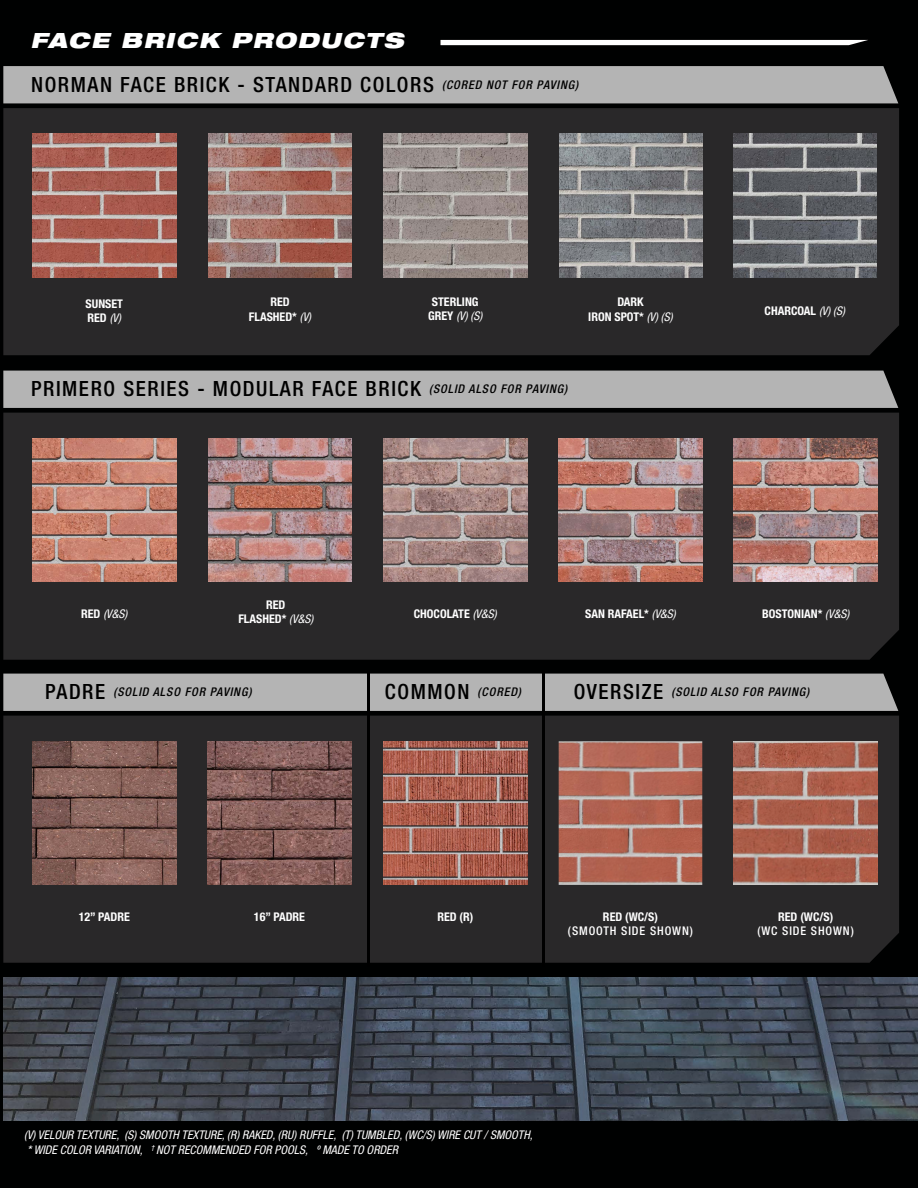
<style>
.page{position:relative;width:918px;height:1188px;background:#000101}
.page>*{position:absolute;margin:0;border:0;box-sizing:border-box;transform-origin:0 0}
.t1{font:500 condensed 21px/44.2px "Helvetica Neue LT Std";letter-spacing:.075em;color:#000}
.t2{font:700 condensed 12px/14.2px "Helvetica Neue LT Std";color:#fff;text-align:center}
.t3{font:italic condensed 12px/15px "Helvetica Neue LT Std";color:#fff}
.t4{font:italic 500 condensed 12px "Helvetica Neue LT Std";letter-spacing:.075em;color:#000}
.t5{font:500 condensed 12px "Helvetica Neue LT Std";letter-spacing:.075em;color:#fff}
.s1{font-weight:900;font-style:italic;font-stretch:expanded;color:#fff}
.s2{font-style:italic;font-size:12px}
.s3{font-weight:400;font-style:italic}
.s4{font-weight:700;font-style:normal}
.s5{font-style:normal;font-size:21px}
</style>
<div class="page">
<div style="left:3px;top:66px;width:895px;height:37px;background:#b4b4b4"></div>
<div style="left:441px;top:40px;width:427px;height:5px;background:#fff"></div>
<div style="left:3px;top:674px;width:895px;height:37px;background:#b4b4b4"></div>
<div style="left:3px;top:716px;width:896px;height:247px;background:#292829"></div>
<div style="left:3px;top:108px;width:896px;height:247px;background:#292829"></div>
<img style="left:33px;top:134px;width:143px;height:143px">
<img style="left:208px;top:134px;width:144px;height:143px">
<img style="left:383px;top:134px;width:144px;height:143px">
<img style="left:559px;top:134px;width:143px;height:143px">
<img style="left:734px;top:134px;width:143px;height:143px">
<hr style="left:367px;top:671px;width:2px;height:296px;background:#000">
<div style="left:3px;top:371px;width:895px;height:37px;background:#b4b4b4"></div>
<div style="left:3px;top:413px;width:896px;height:247px;background:#292829"></div>
<img style="left:208px;top:438px;width:144px;height:144px">
<img style="left:383px;top:438px;width:144px;height:144px">
<img style="left:559px;top:438px;width:143px;height:144px">
<img style="left:33px;top:438px;width:143px;height:144px">
<img style="left:734px;top:438px;width:144px;height:144px">
<img style="left:384px;top:741px;width:143px;height:144px">
<img style="left:33px;top:741px;width:143px;height:144px">
<img style="left:208px;top:741px;width:143px;height:144px">
<hr style="left:543px;top:671px;width:2px;height:296px;background:#000">
<img style="left:559px;top:741px;width:143px;height:144px">
<img style="left:4px;top:977px;width:914px;height:143px">
<img style="left:734px;top:741px;width:144px;height:144px">
<h1 class="t1" style="left:31px;top:18px;width:549px"><span class="s1">FACE BRICK PRODUCTS<br></span>NORMAN FACE BRICK - STANDARD COLORS <span class="s2">(CORED NOT FOR PAVING)</span></h1>
<p class="t2" style="left:86px;top:297px;width:39px;text-align:left">SUNSET<br>RED <span class="s3">(V)</span></p>
<p class="t2" style="left:249px;top:295px;width:64px">RED<br>FLASHED* <span class="s3">(V)</span></p>
<p class="t2" style="left:428px;top:295px;width:56px">STERLING<br>GREY <span class="s3">(V) (S)</span></p>
<p class="t2" style="left:588px;top:295px;width:86px">DARK<br>IRON SPOT* <span class="s3">(V) (S)</span></p>
<p class="t2" style="left:765px;top:303px;width:82px">CHARCOAL <span class="s3">(V) (S)</span></p>
<h1 class="t1" style="left:31px;top:367px;width:538px">PRIMERO SERIES - MODULAR FACE BRICK <span class="s2">(SOLID ALSO FOR PAVING)</span></h1>
<p class="t2" style="left:238px;top:598px;width:76px">RED<br>FLASHED* <span class="s3">(V&amp;S)</span></p>
<p class="t3" style="left:81px;top:607px;width:48px"><span class="s4">RED</span> (V&amp;S)</p>
<p class="t2" style="left:414px;top:607px;width:84px">CHOCOLATE <span class="s3">(V&amp;S)</span></p>
<p class="t2" style="left:585px;top:607px;width:92px">SAN RAFAEL* <span class="s3">(V&amp;S)</span></p>
<p class="t2" style="left:762px;top:607px;width:89px">BOSTONIAN* <span class="s3">(V&amp;S)</span></p>
<p class="t4" style="left:45px;top:685px;width:208px"><span class="s5">PADRE</span> (SOLID ALSO FOR PAVING)</p>
<p class="t4" style="left:385px;top:685px;width:138px"><span class="s5">COMMON</span> (CORED)</p>
<p class="t4" style="left:574px;top:685px;width:237px"><span class="s5">OVERSIZE</span> (SOLID ALSO FOR PAVING)</p>
<p class="t2" style="left:79px;top:910px;width:53px">12” PADRE</p>
<p class="t2" style="left:254px;top:910px;width:53px">16” PADRE</p>
<p class="t2" style="left:437px;top:910px;width:37px">RED (R)</p>
<p class="t2" style="left:603px;top:910px;width:57px">RED (WC/S)</p>
<p class="t5" style="left:568px;top:923px;width:126px">(SMOOTH SIDE SHOWN)</p>
<p class="t2" style="left:778px;top:910px;width:57px">RED (WC/S)</p>
<p class="t5" style="left:757px;top:923px;width:98px">(WC SIDE SHOWN)</p>
<p class="t3" style="left:24px;top:1128px;width:510px">(V) VELOUR TEXTURE, (S) SMOOTH TEXTURE, (R) RAKED, (RU) RUFFLE, (T) TUMBLED, (WC/S) WIRE CUT / SMOOTH, * WIDE COLOR VARIATION, <sup>†</sup> NOT RECOMMENDED FOR POOLS, º MADE TO ORDER</p>
</div>
